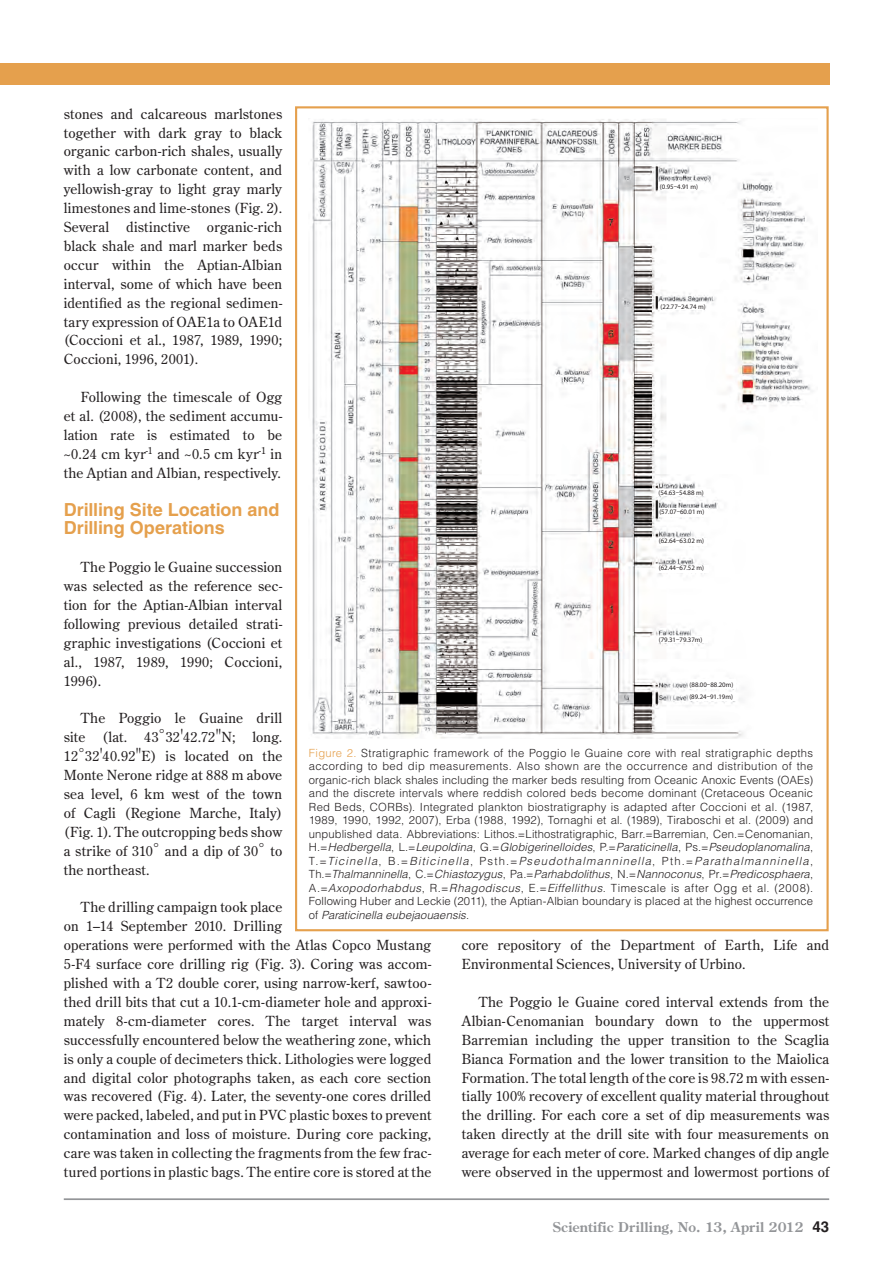
<style>
.page{position:relative;width:893px;height:1263px;background:#fff}
.page>*{position:absolute;margin:0;border:0;box-sizing:border-box;transform-origin:0 0}
.t1{font:700 18px/18.9px "Helvetica LT Std";letter-spacing:-.005em;color:#e5a04d}
.t2{font:13.8px/18.9px "Century Old Style Std";letter-spacing:.015em;color:#231f20;text-align:justify}
.t3{font:700 13.5px "Century Old Style Std";letter-spacing:.02em;color:#939598}
.t4{font:300 11.25px/13.5px "Helvetica LT Std";letter-spacing:.005em;color:#231f20;text-align:justify}
.t5{font:6.75px/12.5px "Myriad Pro";color:#231f20}
.s1{color:#e5a04d}
.s2{font-style:italic}
.s3{font-family:"Helvetica LT Std";font-size:15px;color:#231f20}
</style>
<div class="page">
<hr style="left:64px;top:1198px;width:765px;height:2px;background:#939598">
<div style="left:0;top:64px;width:829px;height:21px;background:#e5a04d"></div>
<img style="left:311px;top:119px;width:502px;height:620px">
<div style="left:659px;top:182px;width:45px;height:8px;background:#fff"></div>
<div style="left:658px;top:302px;width:48px;height:8px;background:#fff"></div>
<div style="left:657px;top:489px;width:53px;height:7px;background:#fff"></div>
<div style="left:659px;top:508px;width:48px;height:8px;background:#fff"></div>
<div style="left:657px;top:538px;width:50px;height:7px;background:#fff"></div>
<div style="left:656px;top:565px;width:52px;height:7px;background:#fff"></div>
<div style="left:657px;top:636px;width:50px;height:7px;background:#fff"></div>
<div style="left:689px;top:680px;width:47px;height:9px;background:#fff"></div>
<div style="left:689px;top:693px;width:46px;height:8px;background:#fff"></div>
<p class="t2" style="left:64px;top:104px;width:220px">stones and calcareous marlstones together with dark gray to black organic carbon-rich shales, usually with a low carbonate content, and yellowish-gray to light gray marly limestones and lime-stones (Fig. 2).<br>Several distinctive organic-rich black shale and marl marker beds occur within the Aptian-Albian interval, some of which have been identified as the regional sedimen&shy;tary expression of OAE1a to OAE1d (Coccioni et al., 1987, 1989, 1990; Coccioni, 1996, 2001).</p>
<p class="t2" style="left:64px;top:387px;width:220px;text-indent:17px">Following the timescale of Ogg et al. (2008), the sediment accumu&shy;lation rate is estimated to be ~0.24 cm kyr<sup>-1</sup> and ~0.5 cm kyr<sup>-1</sup> in the Aptian and Albian, respectively.</p>
<h1 class="t1" style="left:64px;top:499px;width:217px">Drilling Site Location and<br>Drilling Operations</h1>
<p class="t2" style="left:64px;top:558px;width:220px;text-indent:17px">The Poggio le Guaine succession was selected as the reference sec&shy;tion for the Aptian-Albian interval following previous detailed strati&shy;graphic investigations (Coccioni et al., 1987, 1989, 1990; Coccioni, 1996).</p>
<p class="t2" style="left:64px;top:709px;width:220px;text-indent:17px">The Poggio le Guaine drill site (lat. 43°32'42.72"N; long.<br>12°32'40.92"E) is located on the Monte Nerone ridge at 888 m above sea level, 6 km west of the town of Cagli (Regione Marche, Italy) (Fig. 1). The outcropping beds show a strike of 310° and a dip of 30° to the northeast.</p>
<p class="t2" style="left:64px;top:898px;width:369px;text-align:left;text-indent:17px">The drilling campaign took place<br>on 1–14 September 2010. Drilling<br>operations were performed with the Atlas Copco Mustang 5-F4 surface core drilling rig (Fig. 3). Coring was accom&shy;plished with a T2 double corer, using narrow-kerf, sawtoo&shy;thed drill bits that cut a 10.1-cm-diameter hole and approxi&shy;mately 8-cm-diameter cores. The target interval was successfully encountered below the weathering zone, which is only a couple of decimeters thick. Lithologies were logged and digital color photographs taken, as each core section was recovered (Fig. 4). Later, the seventy-one cores drilled were packed, labeled, and put in PVC plastic boxes to prevent contamination and loss of moisture. During core packing, care was taken in collecting the fragments from the few frac&shy;tured portions in plastic bags. The entire core is stored at the</p>
<p class="t5" style="left:660px;top:180px;width:40px">(0.95–4.91 m)</p>
<p class="t5" style="left:661px;top:300px;width:47px">(22.77–24.74 m)</p>
<p class="t5" style="left:658px;top:486px;width:47px">(54.63–54.88 m)</p>
<p class="t5" style="left:659px;top:506px;width:47px">(57.07–60.01 m)</p>
<p class="t5" style="left:659px;top:534px;width:47px">(62.64–63.02 m)</p>
<p class="t5" style="left:659px;top:561px;width:47px">(62.44–67.52 m)</p>
<p class="t5" style="left:659px;top:634px;width:45px">(79.31–79.37m)</p>
<p class="t5" style="left:689px;top:678px;width:46px">(88.00–88.20m) (89.24–91.19m)</p>
<p class="t4" style="left:309px;top:746px;width:506px"><span class="s1">Figure 2.</span> Stratigraphic framework of the Poggio le Guaine core with real stratigraphic depths according to bed dip measurements. Also shown are the occurrence and distribution of the organic-rich black shales including the marker beds resulting from Oceanic Anoxic Events (OAEs) and the discrete intervals where reddish colored beds become dominant (Cretaceous Oceanic Red Beds, CORBs). Integrated plankton biostratigraphy is adapted after Coccioni et al. (1987, 1989, 1990, 1992, 2007), Erba (1988, 1992), Tornaghi et al. (1989), Tiraboschi et al. (2009) and unpublished data. Abbreviations: Lithos.=Lithostratigraphic, Barr.=Barremian, Cen.=Cenomanian, H.=<span class="s2">Hedbergella</span>, L.=<span class="s2">Leupoldina</span>, G.=<span class="s2">Globigerinelloides</span>, P.=<span class="s2">Paraticinella</span>, Ps.=<span class="s2">Pseudoplanomalina</span>, T.=<span class="s2">Ticinella</span>, B.=<span class="s2">Biticinella</span>, Psth.=<span class="s2">Pseudothalmanninella</span>, Pth.=<span class="s2">Parathalmanninella</span>, Th.=<span class="s2">Thalmanninella</span>, C.=<span class="s2">Chiastozygus</span>, Pa.=<span class="s2">Parhabdolithus</span>, N.=<span class="s2">Nannoconus</span>, Pr.=<span class="s2">Predicosphaera</span>, A.=<span class="s2">Axopodorhabdus</span>, R.=<span class="s2">Rhagodiscus</span>, E.=<span class="s2">Eiffellithus</span>. Timescale is after Ogg et al. (2008).<br>Following Huber and Leckie (2011), the Aptian-Albian boundary is placed at the highest occurrence of <span class="s2">Paraticinella eubejaouaensis</span>.</p>
<p class="t2" style="left:462px;top:935px;width:369px">core repository of the Department of Earth, Life and<br>Environmental Sciences, University of Urbino.</p>
<p class="t2" style="left:462px;top:992px;width:369px;text-indent:17px">The Poggio le Guaine cored interval extends from the Albian-Cenomanian boundary down to the uppermost Barremian including the upper transition to the Scaglia Bianca Formation and the lower transition to the Maiolica Formation. The total length of the core is 98.72 m with essen&shy;tially 100% recovery of excellent quality material throughout the drilling. For each core a set of dip measurements was taken directly at the drill site with four measurements on average for each meter of core. Marked changes of dip angle were observed in the uppermost and lowermost portions of</p>
<p class="t3" style="left:553px;top:1218px;width:278px">Scientific Drilling, No. 13, April 2012 <span class="s3">43</span></p>
</div>
